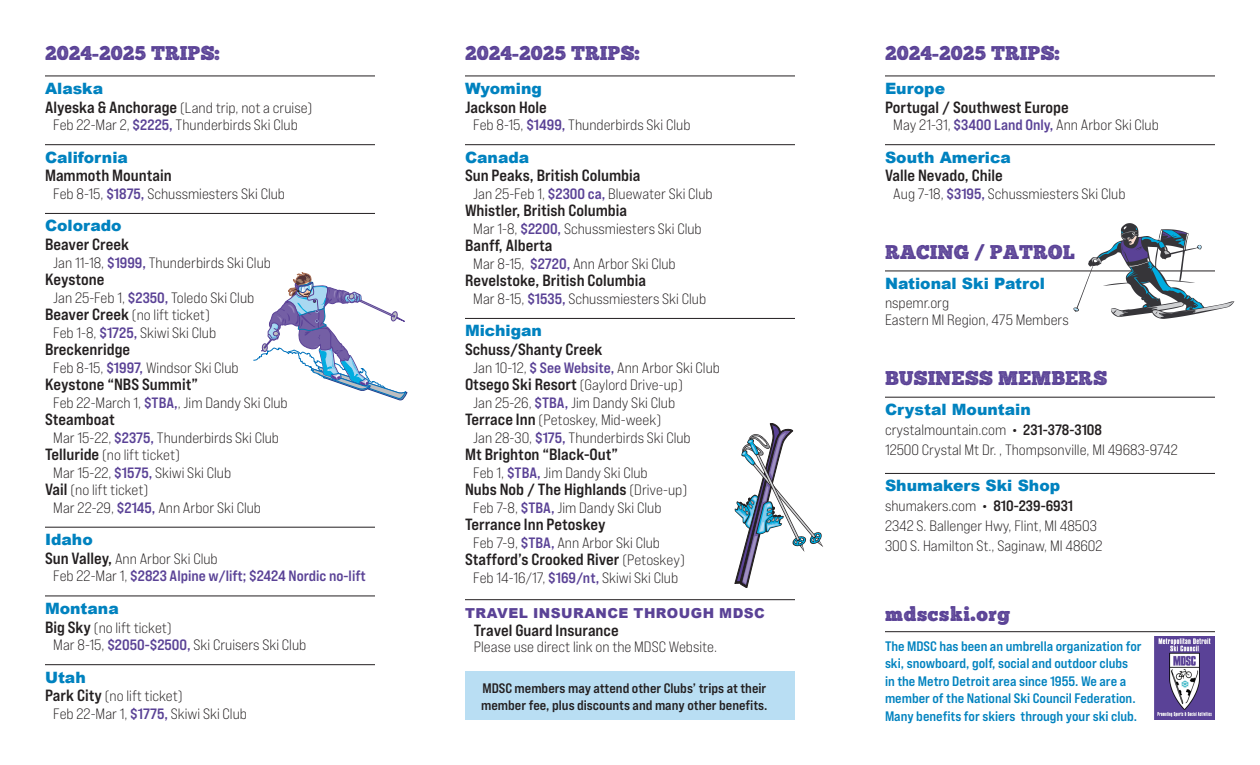
<style>
.page{position:relative;width:1260px;height:765px;background:#fff}
.page>*{position:absolute;margin:0;border:0;box-sizing:border-box;transform-origin:0 0}
.t1{font:20px "Chunk Five Print";color:#5a4296}
.t2{font:20px "Chunk Five Print";letter-spacing:.03em;color:#5a4296}
.t3{font:16.25px "Bebas Neue Pro Exp Bd";color:#231f20}
.t4{font:900 15.62px "Arial";color:#0082bf}
.t5{font:15px/17.5px "Bebas Neue Pro Exp Bk";color:#231f20}
.t6{font:15px "Bebas Neue Pro Exp Bd";color:#5a4296}
.t7{font:13.75px/17.5px "Bebas Neue Pro Exp Bd";color:#0082bf}
.t8{font:13.75px/17.5px "Bebas Neue Pro Exp Bd";color:#231f20}
.t9{font:900 13.75px "Arial";letter-spacing:.035em;color:#5a4296}
.s1{font-family:"Bebas Neue Pro Exp Bd";font-size:16.25px}
.s2{font-family:"Bebas Neue Pro Exp Bd";color:#5a4296}
.s3{font-family:"Bebas Neue Pro Exp Bk";color:#231f20}
.s4{font-family:"Bebas Neue Pro Exp Bk";font-size:15px}
.s5{font-family:"Bebas Neue Pro Exp Bd"}
</style>
<div class="page">
<hr style="left:885px;top:631px;width:330px;height:1px;background:#231f20">
<hr style="left:45px;top:76px;width:330px;height:1px;background:#231f20">
<hr style="left:45px;top:144px;width:330px;height:1px;background:#231f20">
<hr style="left:45px;top:213px;width:330px;height:1px;background:#231f20">
<hr style="left:45px;top:527px;width:330px;height:1px;background:#231f20">
<hr style="left:45px;top:596px;width:330px;height:1px;background:#231f20">
<hr style="left:45px;top:664px;width:330px;height:1px;background:#231f20">
<hr style="left:885px;top:76px;width:330px;height:1px;background:#231f20">
<hr style="left:885px;top:144px;width:330px;height:1px;background:#231f20">
<hr style="left:885px;top:271px;width:330px;height:1px;background:#231f20">
<hr style="left:885px;top:397px;width:330px;height:1px;background:#231f20">
<hr style="left:885px;top:473px;width:330px;height:1px;background:#231f20">
<hr style="left:465px;top:76px;width:330px;height:1px;background:#231f20">
<hr style="left:465px;top:144px;width:330px;height:1px;background:#231f20">
<hr style="left:465px;top:318px;width:330px;height:1px;background:#231f20">
<hr style="left:465px;top:599px;width:330px;height:1px;background:#231f20">
<svg style="left:1073px;top:223px;width:161px;height:96px"></svg>
<svg style="left:253px;top:272px;width:155px;height:128px"></svg>
<img style="left:1155px;top:636px;width:60px;height:84px">
<svg style="left:735px;top:423px;width:88px;height:165px"></svg>
<div style="left:465px;top:671px;width:330px;height:49px;background:#b9def3"></div>
<h1 class="t1" style="left:45px;top:44px;width:176px">2024-2025 TRIPS:</h1>
<p class="t4" style="left:45px;top:77px;width:60px">Alaska</p>
<p class="t5" style="left:45px;top:98px;width:269px;text-align:center"><span class="s1">Alyeska &amp; Anchorage</span> (Land trip, not a cruise)<br>Feb 22-Mar 2, <span class="s2">$2225,</span> Thunderbirds Ski Club</p>
<p class="t4" style="left:45px;top:146px;width:84px">California</p>
<p class="t3" style="left:45px;top:166px;width:128px">Mammoth Mountain</p>
<p class="t5" style="left:53px;top:185px;width:233px">Feb 8-15, <span class="s2">$1875,</span> Schussmiesters Ski Club</p>
<p class="t4" style="left:45px;top:214px;width:78px">Colorado</p>
<p class="t3" style="left:45px;top:234px;width:86px">Beaver Creek</p>
<p class="t5" style="left:53px;top:253px;width:219px">Jan 11-18, <span class="s2">$1999,</span> Thunderbirds Ski Club</p>
<p class="t3" style="left:45px;top:269px;width:61px">Keystone</p>
<p class="t5" style="left:53px;top:288px;width:203px">Jan 25-Feb 1, <span class="s2">$2350,</span> Toledo Ski Club</p>
<p class="t5" style="left:45px;top:306px;width:166px"><span class="s1">Beaver Creek</span> (no lift ticket)</p>
<p class="t5" style="left:53px;top:323px;width:164px">Feb 1-8, <span class="s2">$1725,</span> Skiwi Ski Club</p>
<p class="t3" style="left:45px;top:339px;width:87px">Breckenridge</p>
<p class="t5" style="left:53px;top:358px;width:187px">Feb 8-15, <span class="s2">$1997,</span> Windsor Ski Club</p>
<p class="t3" style="left:45px;top:374px;width:155px">Keystone “NBS Summit”</p>
<p class="t5" style="left:53px;top:393px;width:236px">Feb 22-March 1, <span class="s2">$TBA,</span>, Jim Dandy Ski Club</p>
<p class="t3" style="left:45px;top:409px;width:71px">Steamboat</p>
<p class="t5" style="left:53px;top:428px;width:227px">Mar 15-22, <span class="s2">$2375,</span> Thunderbirds Ski Club</p>
<p class="t5" style="left:45px;top:446px;width:137px"><span class="s1">Telluride</span> (no lift ticket)</p>
<p class="t5" style="left:53px;top:463px;width:179px">Mar 15-22, <span class="s2">$1575,</span> Skiwi Ski Club</p>
<p class="t5" style="left:45px;top:481px;width:105px"><span class="s1">Vail</span> (no lift ticket)</p>
<p class="t5" style="left:53px;top:498px;width:209px">Mar 22-29, <span class="s2">$2145,</span> Ann Arbor Ski Club</p>
<p class="t4" style="left:45px;top:528px;width:49px">Idaho</p>
<p class="t5" style="left:45px;top:550px;width:174px"><span class="s1">Sun Valley,</span> Ann Arbor Ski Club</p>
<p class="t6" style="left:53px;top:567px;width:314px"><span class="s3">Feb 22-Mar 1,</span> $2823 Alpine w/lift; $2424 Nordic no-lift</p>
<p class="t4" style="left:45px;top:597px;width:75px">Montana</p>
<p class="t5" style="left:53px;top:618px;width:255px;text-indent:-8px"><span class="s1">Big Sky</span> (no lift ticket)<br>Mar 8-15, <span class="s2">$2050-$2500,</span> Ski Cruisers Ski Club</p>
<p class="t4" style="left:45px;top:666px;width:42px">Utah</p>
<p class="t5" style="left:53px;top:687px;width:195px;text-indent:-8px"><span class="s1">Park City</span> (no lift ticket)<br>Feb 22-Mar 1, <span class="s2">$1775,</span> Skiwi Ski Club</p>
<h1 class="t1" style="left:465px;top:44px;width:176px">2024-2025 TRIPS:</h1>
<p class="t4" style="left:465px;top:77px;width:78px">Wyoming</p>
<p class="t3" style="left:465px;top:97px;width:83px">Jackson Hole</p>
<p class="t5" style="left:473px;top:116px;width:219px">Feb 8-15, <span class="s2">$1499,</span> Thunderbirds Ski Club</p>
<p class="t4" style="left:465px;top:146px;width:66px">Canada</p>
<p class="t3" style="left:465px;top:166px;width:177px">Sun Peaks, British Columbia</p>
<p class="t5" style="left:473px;top:185px;width:241px">Jan 25-Feb 1, <span class="s2">$2300 ca,</span> Bluewater Ski Club</p>
<p class="t3" style="left:465px;top:201px;width:164px">Whistler, British Columbia</p>
<p class="t5" style="left:473px;top:220px;width:230px">Mar 1-8, <span class="s2">$2200,</span> Schussmiesters Ski Club</p>
<p class="t3" style="left:465px;top:236px;width:89px">Banff, Alberta</p>
<p class="t5" style="left:473px;top:255px;width:204px">Mar 8-15, <span class="s2">$2720,</span> Ann Arbor Ski Club</p>
<p class="t3" style="left:465px;top:271px;width:183px">Revelstoke, British Columbia</p>
<p class="t5" style="left:473px;top:290px;width:234px">Mar 8-15, <span class="s2">$1535,</span> Schussmiesters Ski Club</p>
<p class="t4" style="left:465px;top:319px;width:78px">Michigan</p>
<p class="t3" style="left:465px;top:339px;width:139px">Schuss/Shanty Creek</p>
<p class="t5" style="left:473px;top:358px;width:248px">Jan 10-12, <span class="s2">$ See Website,</span> Ann Arbor Ski Club</p>
<p class="t5" style="left:465px;top:376px;width:219px"><span class="s1">Otsego Ski Resort</span> (Gaylord Drive-up)</p>
<p class="t5" style="left:473px;top:393px;width:203px">Jan 25-26, <span class="s2">$TBA,</span> Jim Dandy Ski Club</p>
<p class="t5" style="left:465px;top:411px;width:198px"><span class="s1">Terrace Inn</span> (Petoskey, Mid-week)</p>
<p class="t5" style="left:473px;top:428px;width:219px">Jan 28-30, <span class="s2">$175,</span> Thunderbirds Ski Club</p>
<p class="t3" style="left:465px;top:444px;width:155px">Mt Brighton “Black-Out”</p>
<p class="t5" style="left:473px;top:463px;width:176px">Feb 1, <span class="s2">$TBA,</span> Jim Dandy Ski Club</p>
<p class="t3" style="left:465px;top:479px;width:224px">Nubs Nob / The Highlands <span class="s4">(Drive-up)</span></p>
<p class="t5" style="left:473px;top:498px;width:190px">Feb 7-8, <span class="s2">$TBA,</span> Jim Dandy Ski Club</p>
<p class="t3" style="left:465px;top:514px;width:142px">Terrance Inn Petoskey</p>
<p class="t5" style="left:473px;top:533px;width:188px">Feb 7-9, <span class="s2">$TBA,</span> Ann Arbor Ski Club</p>
<p class="t3" style="left:465px;top:549px;width:221px">Stafford’s Crooked River <span class="s4">(Petoskey)</span></p>
<p class="t5" style="left:473px;top:568px;width:206px">Feb 14-16/17, <span class="s2">$169/nt,</span> Skiwi Ski Club</p>
<p class="t9" style="left:465px;top:603px;width:301px">TRAVEL INSURANCE THROUGH MDSC</p>
<p class="t3" style="left:474px;top:621px;width:146px">Travel Guard Insurance</p>
<p class="t5" style="left:474px;top:638px;width:245px">Please use direct link on the MDSC Website.</p>
<p class="t8" style="left:481px;top:679px;width:288px">MDSC members may attend other Clubs’ trips at their member fee, plus discounts and many other benefits.</p>
<h1 class="t1" style="left:885px;top:44px;width:176px">2024-2025 TRIPS:</h1>
<p class="t4" style="left:885px;top:77px;width:62px">Europe</p>
<p class="t3" style="left:885px;top:97px;width:185px">Portugal / Southwest Europe</p>
<p class="t5" style="left:893px;top:116px;width:267px">May 21-31, <span class="s2">$3400 Land Only,</span> Ann Arbor Ski Club</p>
<p class="t4" style="left:885px;top:146px;width:127px">South America</p>
<p class="t3" style="left:885px;top:166px;width:119px">Valle Nevado, Chile</p>
<p class="t5" style="left:893px;top:185px;width:234px">Aug 7-18, <span class="s2">$3195,</span> Schussmiesters Ski Club</p>
<h1 class="t1" style="left:885px;top:243px;width:191px">RACING / PATROL</h1>
<p class="t4" style="left:885px;top:272px;width:162px">National Ski Patrol</p>
<p class="t5" style="left:885px;top:293px;width:185px">nspemr.org<br>Eastern MI Region, 475 Members</p>
<h1 class="t1" style="left:885px;top:369px;width:224px">BUSINESS MEMBERS</h1>
<p class="t4" style="left:885px;top:398px;width:147px">Crystal Mountain</p>
<p class="t5" style="left:885px;top:420px;width:294px;line-height:20px">crystalmountain.com <span class="s5">• 231-378-3108<br></span>12500 Crystal Mt Dr. , Thompsonville, MI 49683-9742</p>
<p class="t4" style="left:885px;top:474px;width:177px">Shumakers Ski Shop</p>
<p class="t5" style="left:885px;top:496px;width:219px;line-height:20px">shumakers.com <span class="s5">• 810-239-6931<br></span>2342 S. Ballenger Hwy, Flint, MI 48503<br>300 S. Hamilton St., Saginaw, MI 48602</p>
<h1 class="t2" style="left:885px;top:605px;width:127px">mdscski.org</h1>
<p class="t7" style="left:885px;top:637px;width:258px">The MDSC has been an umbrella organization for ski, snowboard, golf, social and outdoor clubs<br>in the Metro Detroit area since 1955. We are a member of the National Ski Council Federation.<br>Many benefits for skiers through your ski club.</p>
</div>
